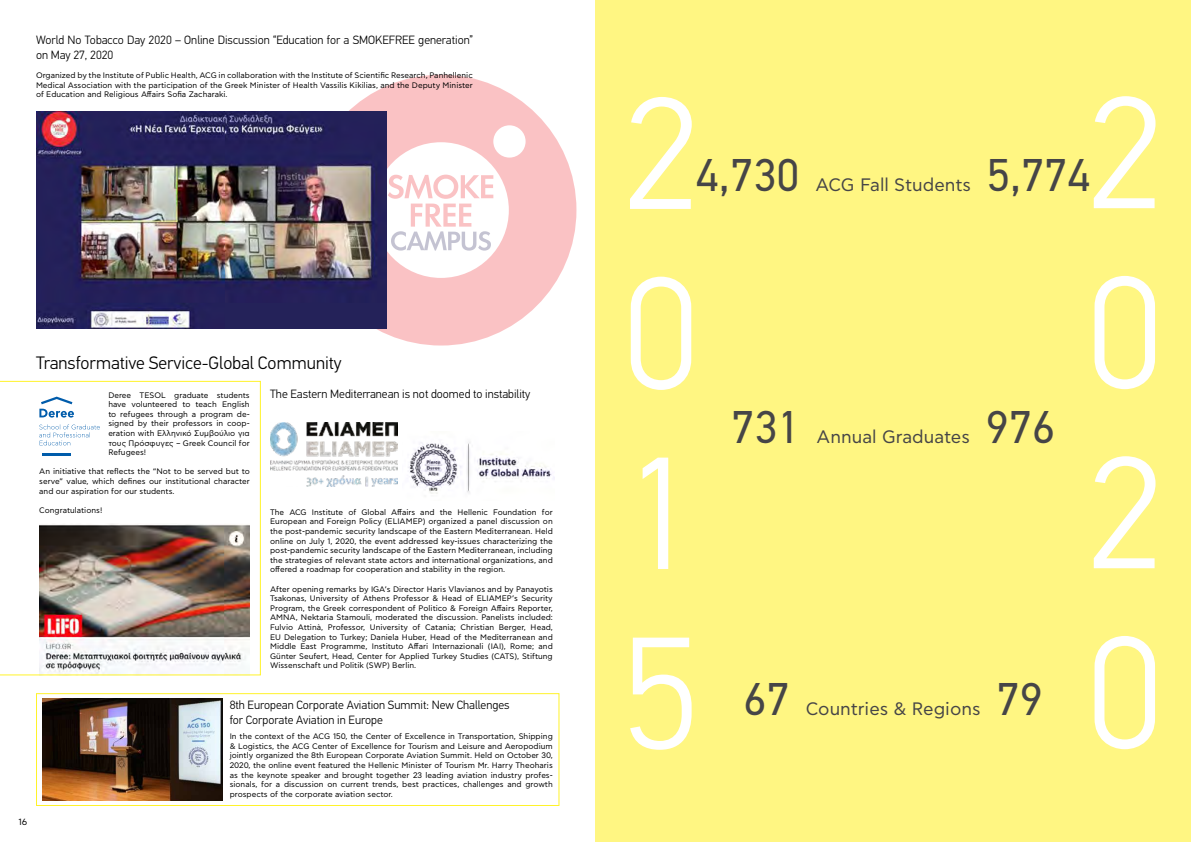
<style>
.page{position:relative;width:1191px;height:842px;background:#fff}
.page>*{position:absolute;margin:0;border:0;box-sizing:border-box;transform-origin:0 0}
.t1{font:300 160px/180px "PFDIN Text Pro";color:#fff;text-align:justify}
.t2{font:46px "PFDIN Text Pro";color:#464547}
.t3{font:18px "CF Asty Std";color:#464547}
.t4{font:300 18px "PFDIN Text Pro";color:#000}
.t5{font:300 12px/14.4px "PFDIN Text Pro";color:#000}
.t6{font:9px "CF Asty Std";color:#000}
.t7{font:8px/9.6px "CF Asty Std";color:#000;text-align:justify}
</style>
<div class="page">
<svg style="left:305px;top:75px;width:271px;height:270px;fill:#fac2c4"></svg>
<svg style="left:388px;top:175px;width:105px;height:76px"></svg>
<div style="left:595px;top:0;width:596px;height:842px;background:#fff682"></div>
<img style="left:36px;top:112px;width:350px;height:216px">
<img style="left:42px;top:699px;width:181px;height:101px">
<img style="left:270px;top:422px;width:127px;height:64px">
<img style="left:408px;top:442px;width:146px;height:52px">
<div style="left:36px;top:693px;width:523px;height:113px;border:1px solid #fff32a"></div>
<img style="left:0;top:381px;width:261px;height:294px">
<h3 class="t5" style="left:36px;top:33px;width:438px">World No Tobacco Day 2020 – Online Discussion “Education for a SMOKEFREE generation” on May 27, 2020</h3>
<p class="t7" style="left:36px;top:71px;width:438px">Organized by the Institute of Public Health, ACG in collaboration with the Institute of Scientific Research, Panhellenic Medical Association with the participation of the Greek Minister of Health Vassilis Kikilias, and the Deputy Minister of Education and Religious Affairs Sofia Zacharaki.</p>
<h3 class="t4" style="left:36px;top:352px;width:307px">Transformative Service-Global Community</h3>
<p class="t7" style="left:108px;top:390px;width:143px">Deree TESOL graduate students have volunteered to teach English to refugees through a program de&shy;signed by their professors in coop&shy;eration with Ελληνικό Συμβούλιο για τους Πρόσφυγες – Greek Council for Refugees!</p>
<p class="t7" style="left:39px;top:467px;width:212px">An initiative that reflects the “Not to be served but to serve” value, which defines our institutional character and our aspiration for our students.</p>
<p class="t7" style="left:39px;top:505px;width:65px">Congratulations!</p>
<h3 class="t5" style="left:270px;top:387px;width:262px">The Eastern Mediterranean is not doomed to instability</h3>
<p class="t7" style="left:270px;top:507px;width:284px">The ACG Institute of Global Affairs and the Hellenic Foundation for European and Foreign Policy (ELIAMEP) organized a panel discussion on the post-pandemic security landscape of the Eastern Mediterranean. Held online on July 1, 2020, the event addressed key-issues characterizing the post-pandemic security landscape of the Eastern Mediterranean, including the strategies of relevant state actors and international organizations, and offered a roadmap for cooperation and stability in the region.</p>
<p class="t7" style="left:270px;top:584px;width:284px">After opening remarks by IGA’s Director Haris Vlavianos and by Panayotis Tsakonas, University of Athens Professor &amp; Head of ELIAMEP’s Security Program, the Greek correspondent of Politico &amp; Foreign Affairs Reporter, AΜNA, Nektaria Stamouli, moderated the discussion. Panelists included:<br>Fulvio Attinà, Professor, University of Catania; Christian Berger, Head, EU Delegation to Turkey; Daniela Huber, Head of the Mediterranean and Middle East Programme, Instituto Affari Internazionali (IAI), Rome; and Günter Seufert, Head, Center for Applied Turkey Studies (CATS), Stiftung Wissenschaft und Politik (SWP) Berlin.</p>
<p class="t6" style="left:18px;top:817px;width:11px">16</p>
<h3 class="t5" style="left:230px;top:698px;width:281px">8th European Corporate Aviation Summit: New Challenges for Corporate Aviation in Europe</h3>
<p class="t7" style="left:230px;top:732px;width:325px">In the context of the ACG 150, the Center of Excellence in Transportation, Shipping &amp; Logistics, the ACG Center of Excellence for Tourism and Leisure and Aeropodium jointly organized the 8th European Corporate Aviation Summit. Held on October 30, 2020, the online event featured the Hellenic Minister of Tourism Mr. Harry Theoharis as the keynote speaker and brought together 23 leading aviation industry profes&shy;sionals, for a discussion on current trends, best practices, challenges and growth prospects of the corporate aviation sector.</p>
<h1 class="t1" style="left:622px;top:66px;width:79px">2<br>0<br>1<br>5</h1>
<h2 class="t2" style="left:696px;top:148px;width:105px">4,730</h2>
<h2 class="t2" style="left:731px;top:400px;width:70px">731</h2>
<h2 class="t2" style="left:743px;top:672px;width:47px">67</h2>
<h3 class="t3" style="left:815px;top:175px;width:157px">ACG Fall Students</h3>
<h3 class="t3" style="left:816px;top:427px;width:155px">Annual Graduates</h3>
<h3 class="t3" style="left:806px;top:699px;width:176px">Countries &amp; Regions</h3>
<h1 class="t1" style="left:1086px;top:66px;width:79px">2<br>0<br>2<br>0</h1>
<h2 class="t2" style="left:987px;top:148px;width:105px">5,774</h2>
<h2 class="t2" style="left:986px;top:400px;width:71px">976</h2>
<h2 class="t2" style="left:996px;top:672px;width:47px">79</h2>
</div>
